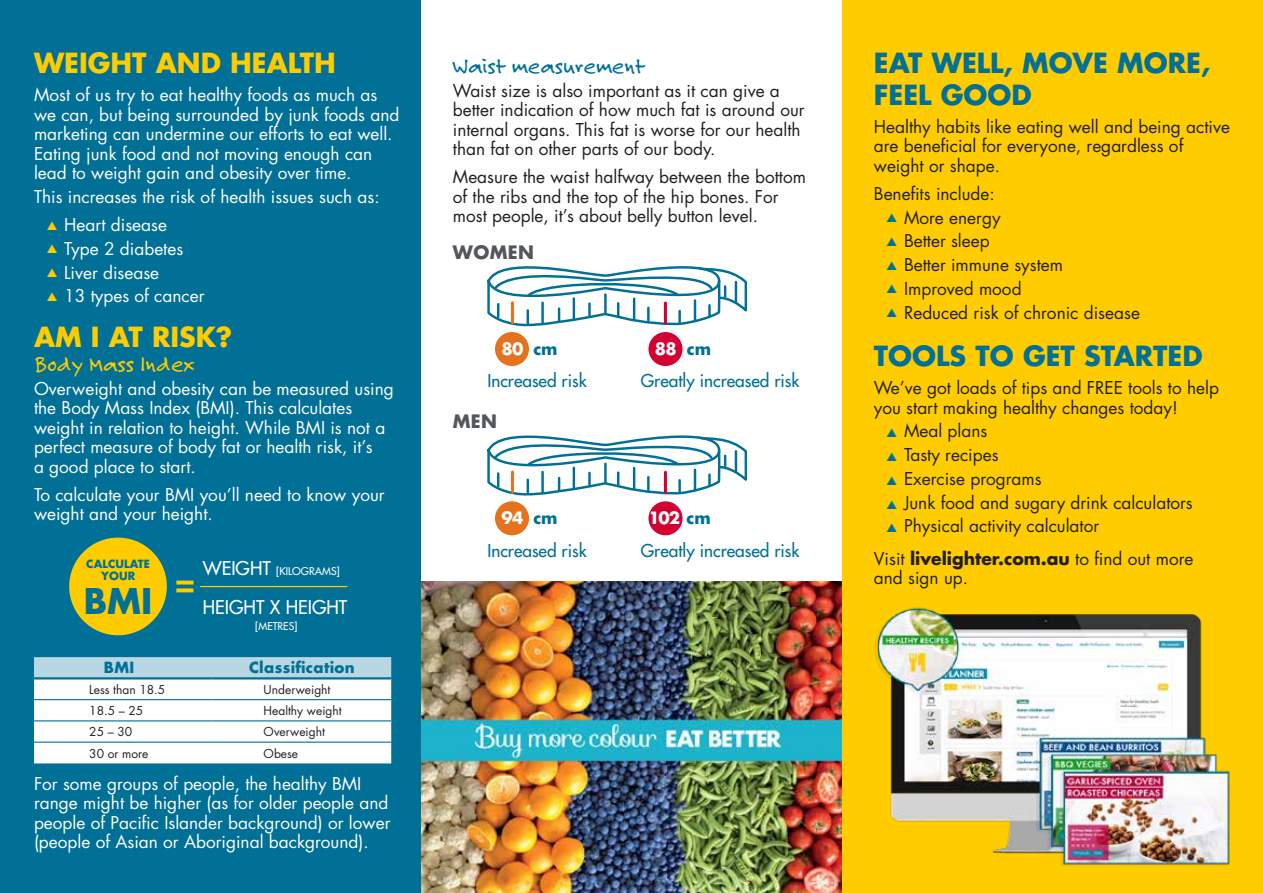
<style>
.page{position:relative;width:1263px;height:893px;background:#fff}
.page>*{position:absolute;margin:0;border:0;box-sizing:border-box;transform-origin:0 0}
.t1{font:700 34.5px "Futura Std";color:#007096}
.t2{font:800 33.3px "Futura Std";color:#fc0}
.t3{font:700 27px/31.5px "Futura Std";color:#007096}
.t4{font:700 27px "Futura Std";color:#fc0}
.t5{font:24px "Felt Tip Roman";color:#007096}
.t6{font:24px "Felt Tip Roman";color:#fc0}
.t7{font:500 18.45px "Futura Std";color:#fff}
.t8{font:700 18px "Futura Std";letter-spacing:.02em;color:#53565a}
.t9{font:17.25px/19.5px "Futura Std";color:#231f20}
.t10{font:17.25px/19.5px "Futura Std";color:#fff}
.t11{font:500 17.25px "Futura Std";color:#007096}
.t12{font:700 16.5px "Futura Std";letter-spacing:-.04em;color:#fff}
.t13{font:700 15px "Futura Std";letter-spacing:.02em;color:#007096}
.t14{font:12px "Futura Std";color:#231f20}
.t15{font:700 11.1px/12.3px "Futura Std";letter-spacing:.01em;color:#007096;text-align:center}
.t16{font:500 10.5px "Futura Std";color:#fff}
.s1{color:#fc0}
.s2{font-size:18.45px}
.s3{color:#007096}
.s4{font-weight:700}
</style>
<div class="page">
<div style="left:0;top:0;width:421px;height:893px;background:#007096"></div>
<div style="left:842px;top:0;width:421px;height:893px;background:#fc0"></div>
<svg style="left:34px;top:657px;width:357px;height:106px;background:#ecf4f7"></svg>
<hr style="left:34px;top:677px;width:179px;height:2px;background:#007096">
<hr style="left:213px;top:677px;width:178px;height:2px;background:#007096">
<hr style="left:34px;top:699px;width:179px;height:1px;background:#007096">
<hr style="left:213px;top:699px;width:178px;height:1px;background:#007096">
<hr style="left:34px;top:720px;width:179px;height:1px;background:#007096">
<hr style="left:213px;top:720px;width:178px;height:1px;background:#007096">
<hr style="left:34px;top:742px;width:179px;height:1px;background:#007096">
<hr style="left:213px;top:742px;width:178px;height:1px;background:#007096">
<img style="left:874px;top:607px;width:356px;height:259px">
<img style="left:421px;top:581px;width:421px;height:312px">
<div style="left:69px;top:538px;width:98px;height:97px;background:#fc0;border-radius:50%"></div>
<hr style="left:200px;top:586px;width:147px;height:1px;background:#fc0">
<svg style="left:487px;top:266px;width:261px;height:61px"></svg>
<hr style="left:694px;top:300px;width:2px;height:20px;background:#007096">
<hr style="left:735px;top:282px;width:2px;height:20px;background:#007096">
<div style="left:495px;top:332px;width:34px;height:34px;background:#e5721d;border-radius:50%"></div>
<div style="left:648px;top:332px;width:34px;height:34px;background:#d50032;border-radius:50%"></div>
<svg style="left:487px;top:435px;width:261px;height:61px"></svg>
<hr style="left:694px;top:470px;width:2px;height:20px;background:#007096">
<hr style="left:735px;top:451px;width:2px;height:21px;background:#007096">
<div style="left:495px;top:501px;width:34px;height:34px;background:#e5721d;border-radius:50%"></div>
<div style="left:648px;top:501px;width:34px;height:34px;background:#d50032;border-radius:50%"></div>
<h3 class="t4" style="left:34px;top:45px;width:303px">WEIGHT AND HEALTH</h3>
<p class="t10" style="left:34px;top:85px;width:367px">Most of us try to eat healthy foods as much as we can, but being surrounded by junk foods and marketing can undermine our efforts to eat well.<br>Eating junk food and not moving enough can lead to weight gain and obesity over time.</p>
<p class="t10" style="left:34px;top:187px;width:347px">This increases the risk of health issues such as:</p>
<p class="t10" style="left:47px;top:215px;width:122px"><span class="s1">▲</span> Heart disease</p>
<p class="t10" style="left:47px;top:239px;width:138px"><span class="s1">▲</span> Type 2 diabetes</p>
<p class="t10" style="left:47px;top:263px;width:114px"><span class="s1">▲</span> Liver disease</p>
<p class="t10" style="left:47px;top:286px;width:159px"><span class="s1">▲</span> 13 types of cancer</p>
<h3 class="t4" style="left:34px;top:319px;width:200px">AM I AT RISK?</h3>
<h3 class="t6" style="left:34px;top:349px;width:162px">Body Mass Index</h3>
<p class="t10" style="left:34px;top:379px;width:361px">Overweight and obesity can be measured using the Body Mass Index (BMI). This calculates weight in relation to height. While BMI is not a perfect measure of body fat or health risk, it’s<br>a good place to start.</p>
<p class="t10" style="left:34px;top:485px;width:352px">To calculate your BMI you’ll need to know your weight and your height.</p>
<p class="t15" style="left:86px;top:557px;width:65px">CALCULATE<br>YOUR</p>
<h1 class="t1" style="left:84px;top:578px;width:70px">BMI</h1>
<h2 class="t2" style="left:175px;top:561px;width:21px">=</h2>
<p class="t16" style="left:203px;top:564px;width:139px"><span class="s2">WEIGHT</span> [KILOGRAMS]</p>
<p class="t7" style="left:203px;top:595px;width:146px">HEIGHT X HEIGHT</p>
<p class="t16" style="left:255px;top:619px;width:44px">[METRES]</p>
<p class="t13" style="left:104px;top:658px;width:32px">BMI</p>
<p class="t13" style="left:249px;top:658px;width:107px">Classification</p>
<p class="t14" style="left:89px;top:682px;width:78px">Less than 18.5</p>
<p class="t14" style="left:264px;top:682px;width:68px">Underweight</p>
<p class="t14" style="left:89px;top:703px;width:56px">18.5 – 25</p>
<p class="t14" style="left:264px;top:703px;width:80px">Healthy weight</p>
<p class="t14" style="left:89px;top:724px;width:44px">25 – 30</p>
<p class="t14" style="left:264px;top:724px;width:63px">Overweight</p>
<p class="t14" style="left:89px;top:746px;width:61px">30 or more</p>
<p class="t14" style="left:264px;top:746px;width:36px">Obese</p>
<p class="t10" style="left:34px;top:774px;width:358px">For some groups of people, the healthy BMI range might be higher (as for older people and people of Pacific Islander background) or lower (people of Asian or Aboriginal background).</p>
<h3 class="t5" style="left:453px;top:51px;width:194px">Waist measurement</h3>
<p class="t9" style="left:453px;top:81px;width:353px">Waist size is also important as it can give a better indication of how much fat is around our internal organs. This fat is worse for our health than fat on other parts of our body.</p>
<p class="t9" style="left:453px;top:167px;width:355px">Measure the waist halfway between the bottom of the ribs and the top of the hip bones. For most people, it’s about belly button level.</p>
<p class="t8" style="left:453px;top:240px;width:82px">WOMEN</p>
<p class="t12" style="left:501px;top:338px;width:58px">80 <span class="s3">cm</span></p>
<p class="t11" style="left:487px;top:370px;width:101px">Increased risk</p>
<p class="t8" style="left:453px;top:409px;width:46px">MEN</p>
<p class="t12" style="left:501px;top:507px;width:58px">94 <span class="s3">cm</span></p>
<p class="t11" style="left:487px;top:539px;width:101px">Increased risk</p>
<p class="t12" style="left:655px;top:338px;width:58px">88 <span class="s3">cm</span></p>
<p class="t11" style="left:641px;top:370px;width:160px">Greatly increased risk</p>
<p class="t12" style="left:648px;top:507px;width:64px">102 <span class="s3">cm</span></p>
<p class="t11" style="left:641px;top:539px;width:160px">Greatly increased risk</p>
<h3 class="t3" style="left:874px;top:47px;width:338px">EAT WELL, MOVE MORE,<br>FEEL GOOD</h3>
<p class="t9" style="left:874px;top:117px;width:358px">Healthy habits like eating well and being active are beneficial for everyone, regardless of weight or shape.</p>
<p class="t9" style="left:874px;top:184px;width:122px">Benefits include:</p>
<p class="t9" style="left:887px;top:208px;width:115px"><span class="s3">▲</span> More energy</p>
<p class="t9" style="left:887px;top:231px;width:105px"><span class="s3">▲</span> Better sleep</p>
<p class="t9" style="left:887px;top:255px;width:178px"><span class="s3">▲</span> Better immune system</p>
<p class="t9" style="left:887px;top:279px;width:136px"><span class="s3">▲</span> Improved mood</p>
<p class="t9" style="left:887px;top:303px;width:255px"><span class="s3">▲</span> Reduced risk of chronic disease</p>
<h3 class="t3" style="left:874px;top:340px;width:330px">TOOLS TO GET STARTED</h3>
<p class="t9" style="left:874px;top:378px;width:347px">We’ve got loads of tips and FREE tools to help you start making healthy changes today!</p>
<p class="t9" style="left:887px;top:421px;width:102px"><span class="s3">▲</span> Meal plans</p>
<p class="t9" style="left:887px;top:445px;width:113px"><span class="s3">▲</span> Tasty recipes</p>
<p class="t9" style="left:887px;top:469px;width:157px"><span class="s3">▲</span> Exercise programs</p>
<p class="t9" style="left:887px;top:493px;width:308px"><span class="s3">▲</span> Junk food and sugary drink calculators</p>
<p class="t9" style="left:874px;top:510px;width:321px;line-height:32.2px;text-indent:13px"><span class="s3">▲</span> Physical activity calculator<br>Visit <span class="s4">livelighter.com.au</span> to find out more</p>
<p class="t9" style="left:874px;top:568px;width:96px">and sign up.</p>
</div>
